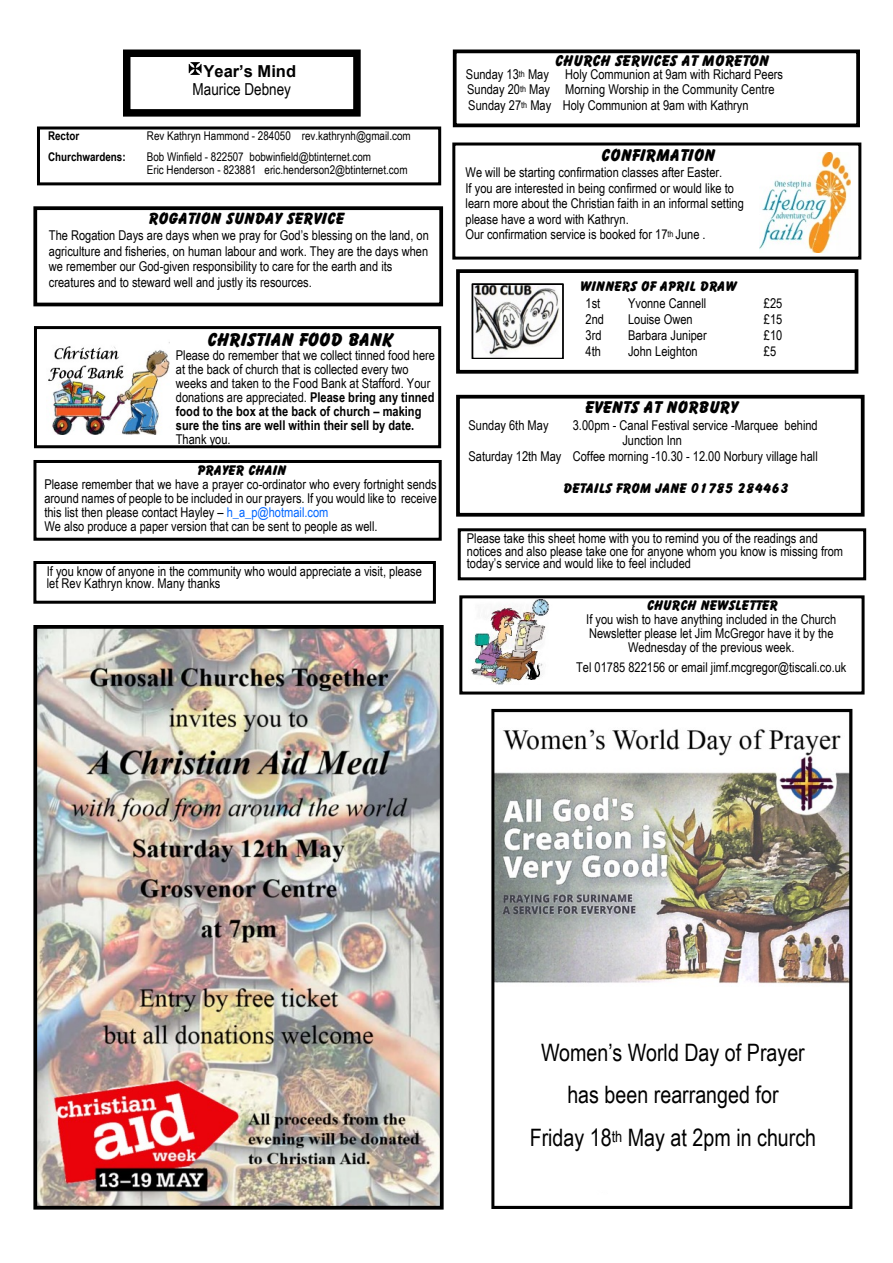
<style>
.page{position:relative;width:893px;height:1263px;background:#fff}
.page>*{position:absolute;margin:0;border:0;box-sizing:border-box;transform-origin:0 0}
.t1{font:24px/42.6px "Arial Narrow";color:#000;text-align:center}
.t2{font:18px "Balloonist SF Bold";color:#000}
.t3{font:16.5px "Balloonist SF Bold";color:#000}
.t4{font:16.5px "Arial Narrow";color:#000}
.t5{font:700 16.5px "Arial";color:#000}
.t6{font:15.75px "Balloonist SF Bold";color:#000}
.t7{font:15px "Balloonist SF Bold";color:#000}
.t8{font:13.5px/14px "Arial Narrow";color:#000}
.t9{font:13.5px "Balloonist SF Bold";color:#000}
.t10{font:12px/13.6px "Arial Narrow";color:#000}
.t11{font:700 12px "Arial Narrow";color:#000}
.s1{font-weight:700}
.s2{color:#06f}
</style>
<div class="page">
<div style="left:123px;top:50px;width:238px;height:67px;border:8px solid #000"></div>
<svg style="left:189px;top:62px;width:13px;height:13px"></svg>
<div style="left:37px;top:126px;width:404px;height:59px;border:3px solid #000"></div>
<div style="left:453px;top:50px;width:407px;height:77px;border:4px solid #000"></div>
<div style="left:452px;top:143px;width:409px;height:117px;border:3px solid #000"></div>
<img style="left:760px;top:152px;width:91px;height:100px">
<div style="left:33px;top:561px;width:403px;height:43px;border:3px solid #000"></div>
<div style="left:459px;top:595px;width:406px;height:99px;border:3px solid #000"></div>
<img style="left:471px;top:600px;width:79px;height:85px">
<div style="left:458px;top:528px;width:408px;height:52px;border:3px solid #000"></div>
<div style="left:33px;top:460px;width:409px;height:81px;border:3px solid #000"></div>
<div style="left:34px;top:326px;width:407px;height:122px;border:3px solid #000"></div>
<img style="left:48px;top:346px;width:121px;height:89px">
<div style="left:456px;top:395px;width:409px;height:122px;border:4px solid #000"></div>
<img style="left:38px;top:630px;width:401px;height:574px">
<div style="left:33px;top:625px;width:411px;height:584px;border:4px solid #000"></div>
<img style="left:495px;top:729px;width:353px;height:255px">
<div style="left:491px;top:709px;width:361px;height:500px;border:3px solid #000"></div>
<div style="left:456px;top:269px;width:402px;height:105px;border:4px solid #000"></div>
<img style="left:475px;top:286px;width:85px;height:70px">
<div style="left:472px;top:283px;width:92px;height:76px;border:2px solid #000"></div>
<div style="left:33px;top:206px;width:410px;height:100px;border:4px solid #000"></div>
<p class="t5" style="left:203px;top:65px;width:94px">Year’s Mind</p>
<p class="t4" style="left:193px;top:83px;width:100px">Maurice Debney</p>
<p class="t11" style="left:48px;top:131px;width:33px">Rector</p>
<p class="t10" style="left:147px;top:130px;width:265px">Rev Kathryn Hammond - 284050 rev.kathrynh@gmail.com</p>
<p class="t11" style="left:48px;top:152px;width:79px">Churchwardens:</p>
<p class="t10" style="left:147px;top:151px;width:262px">Bob Winfield - 822507 bobwinfield@btinternet.com<br>Eric Henderson - 823881 eric.henderson2@btinternet.com</p>
<p class="t6" style="left:147px;top:212px;width:197px">ROGATION SUNDAY SERVICE</p>
<p class="t8" style="left:49px;top:229px;width:381px;line-height:15.5px">The Rogation Days are days when we pray for God’s blessing on the land, on agriculture and fisheries, on human labour and work. They are the days when we remember our God-given responsibility to care for the earth and its creatures and to steward well and justly its resources.</p>
<h2 class="t2" style="left:206px;top:332px;width:187px">CHRISTIAN FOOD BANK</h2>
<p class="t8" style="left:176px;top:350px;width:261px">Please do remember that we collect tinned food here at the back of church that is collected every two weeks and taken to the Food Bank at Stafford. Your donations are appreciated. <span class="s1">Please bring any tinned food to the box at the back of church – making sure the tins are well within their sell by date.</span></p>
<p class="t8" style="left:176px;top:433px;width:56px">Thank you.</p>
<p class="t9" style="left:196px;top:465px;width:91px">PRAYER CHAIN</p>
<p class="t8" style="left:44px;top:479px;width:394px">Please remember that we have a prayer co-ordinator who every fortnight sends around names of people to be included in our prayers. If you would like to receive this list then please contact Hayley – <span class="s2">h_a_p@hotmail.com<br></span>We also produce a paper version that can be sent to people as well.</p>
<p class="t8" style="left:47px;top:566px;width:377px;line-height:12.5px">If you know of anyone in the community who would appreciate a visit, please let Rev Kathryn know. Many thanks</p>
<p class="t7" style="left:554px;top:55px;width:216px">CHURCH SERVICES AT MORETON</p>
<p class="t8" style="left:466px;top:68px;width:319px;line-height:15.5px">Sunday 13<sup>th</sup> May Holy Communion at 9am with Richard Peers<br>Sunday 20<sup>th</sup> May Morning Worship in the Community Centre<br>Sunday 27<sup>th</sup> May Holy Communion at 9am with Kathryn</p>
<p class="t3" style="left:600px;top:148px;width:116px">CONFIRMATION</p>
<p class="t8" style="left:466px;top:166px;width:280px;line-height:15.5px">We will be starting confirmation classes after Easter.<br>If you are interested in being confirmed or would like to learn more about the Christian faith in an informal setting please have a word with Kathryn.<br>Our confirmation service is booked for 17<sup>th</sup> June .</p>
<p class="t9" style="left:579px;top:281px;width:159px">WINNERS OF APRIL DRAW</p>
<p class="t8" style="left:586px;top:297px;width:16px">1st</p>
<p class="t8" style="left:628px;top:297px;width:80px">Yvonne Cannell</p>
<p class="t8" style="left:764px;top:297px;width:20px">£25</p>
<p class="t8" style="left:586px;top:313px;width:20px">2nd</p>
<p class="t8" style="left:628px;top:313px;width:66px">Louise Owen</p>
<p class="t8" style="left:764px;top:313px;width:20px">£15</p>
<p class="t8" style="left:586px;top:329px;width:17px">3rd</p>
<p class="t8" style="left:628px;top:329px;width:80px">Barbara Juniper</p>
<p class="t8" style="left:764px;top:329px;width:20px">£10</p>
<p class="t8" style="left:586px;top:345px;width:17px">4th</p>
<p class="t8" style="left:628px;top:345px;width:71px">John Leighton</p>
<p class="t8" style="left:764px;top:345px;width:14px">£5</p>
<p class="t3" style="left:584px;top:401px;width:154px">EVENTS AT NORBURY</p>
<p class="t8" style="left:468px;top:419px;width:82px">Sunday 6th May</p>
<p class="t8" style="left:573px;top:419px;width:246px">3.00pm - Canal Festival service -Marquee behind</p>
<p class="t8" style="left:622px;top:435px;width:61px">Junction Inn</p>
<p class="t8" style="left:468px;top:450px;width:351px">Saturday 12th May Coffee morning -10.30 - 12.00 Norbury village hall</p>
<p class="t9" style="left:562px;top:483px;width:227px">DETAILS FROM JANE 01785 284463</p>
<p class="t8" style="left:467px;top:534px;width:378px;line-height:12.5px">Please take this sheet home with you to remind you of the readings and notices and also please take one for anyone whom you know is missing from today’s service and would like to feel included</p>
<p class="t9" style="left:646px;top:600px;width:133px">CHURCH NEWSLETTER</p>
<p class="t8" style="left:586px;top:614px;width:252px;text-align:center">If you wish to have anything included in the Church<br>Newsletter please let Jim McGregor have it by the<br>Wednesday of the previous week.</p>
<p class="t8" style="left:576px;top:662px;width:272px">Tel 01785 822156 or email jimf.mcgregor@tiscali.co.uk</p>
<h1 class="t1" style="left:530px;top:1033px;width:288px">Women’s World Day of Prayer has been rearranged for<br>Friday 18<sup>th</sup> May at 2pm in church</h1>
</div>
